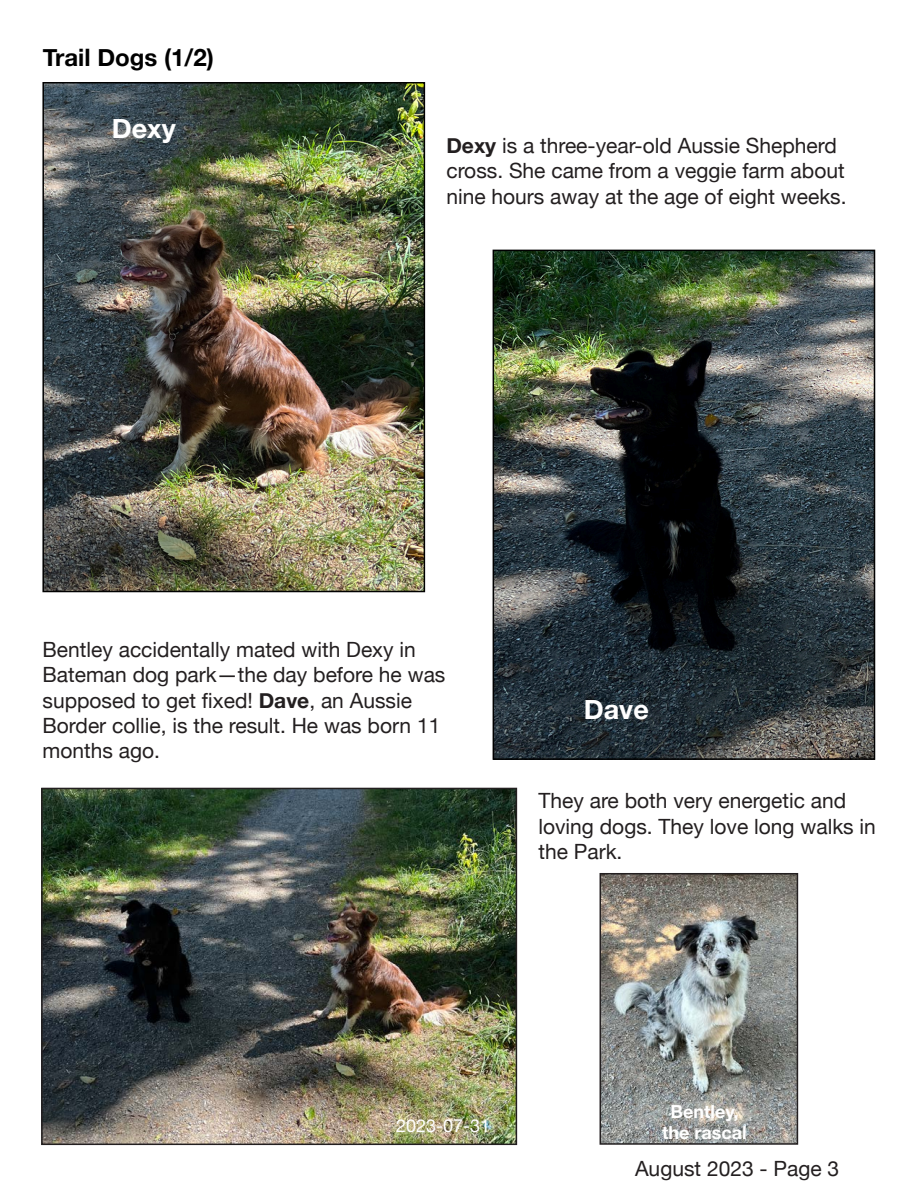
<style>
.page{position:relative;width:918px;height:1188px;background:#fff}
.page>*{position:absolute;margin:0;border:0;box-sizing:border-box;transform-origin:0 0}
.t1{font:700 27px "Helvetica Neue";color:#fff}
.t2{font:700 24px "Helvetica Neue";color:#000}
.t3{font:21px/25.2px "Helvetica Neue";color:#231f20}
.t4{font:700 18px/21.6px "Helvetica Neue";color:#fff;text-align:center}
.t5{font:18px "Helvetica Neue";color:#fff}
.s1{font-weight:700}
</style>
<div class="page">
<img style="left:45px;top:85px;width:377px;height:504px">
<div style="left:42px;top:82px;width:383px;height:510px;border:2px solid #000"></div>
<img style="left:496px;top:253px;width:376px;height:504px">
<div style="left:493px;top:250px;width:382px;height:510px;border:2px solid #000"></div>
<img style="left:44px;top:791px;width:470px;height:351px">
<div style="left:41px;top:788px;width:476px;height:357px;border:2px solid #231f20"></div>
<img style="left:603px;top:876px;width:192px;height:266px">
<div style="left:600px;top:873px;width:198px;height:272px;border:2px solid #231f20"></div>
<p class="t2" style="left:43px;top:39px;width:173px">Trail Dogs (1/2)</p>
<p class="t1" style="left:112px;top:107px;width:66px">Dexy</p>
<p class="t3" style="left:446px;top:134px;width:402px"><span class="s1">Dexy</span> is a three-year-old Aussie Shepherd cross. She came from a veggie farm about nine hours away at the age of eight weeks.</p>
<p class="t3" style="left:43px;top:638px;width:404px">Bentley accidentally mated with Dexy in Bateman dog park—the day before he was supposed to get fixed! <span class="s1">Dave</span>, an Aussie Border collie, is the result. He was born 11 months ago.</p>
<p class="t1" style="left:584px;top:688px;width:67px">Dave</p>
<p class="t3" style="left:538px;top:790px;width:339px">They are both very energetic and loving dogs. They love long walks in the Park.</p>
<p class="t5" style="left:396px;top:1112px;width:96px">2023-07-31</p>
<p class="t4" style="left:662px;top:1101px;width:86px">Bentley, the rascal</p>
<p class="t3" style="left:635px;top:1157px;width:206px">August 2023 - Page 3</p>
</div>
